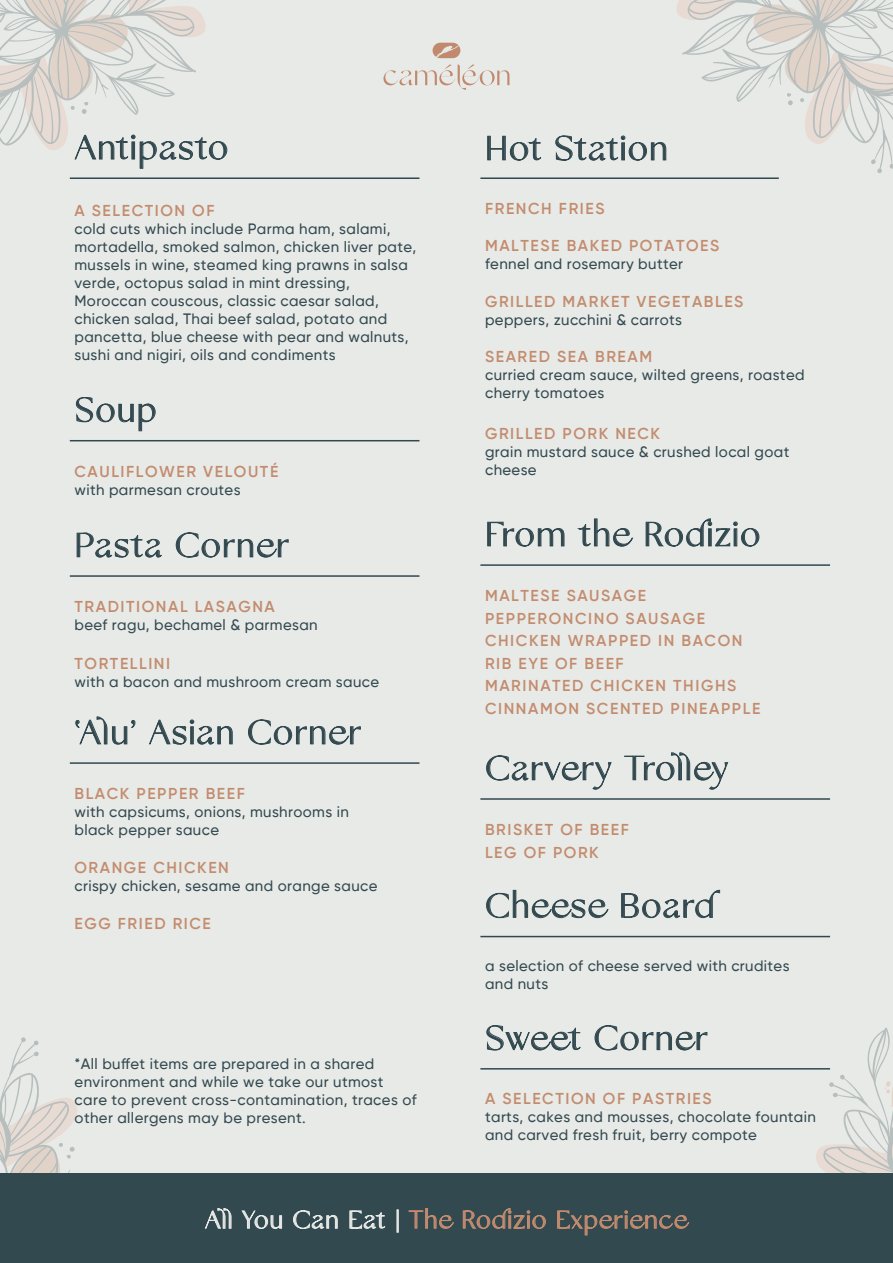
<style>
.page{position:relative;width:893px;height:1263px;background:#e8eae7}
.page>*{position:absolute;margin:0;border:0;box-sizing:border-box;transform-origin:0 0}
.t1{font:36px "Gallery Modern";letter-spacing:.05em;color:#32484f}
.t2{font:26.25px "Gallery Modern";letter-spacing:.05em;color:#c38c6f}
.t3{font:600 15.75px/22.5px "Gilroy";letter-spacing:.1em;color:#c38c6f}
.t4{font:500 15px/18px "Gilroy";letter-spacing:.025em;color:#334950}
.s1{color:#e8eae7}
</style>
<div class="page">
<svg style="left:804px;top:1028px;width:89px;height:145px"></svg>
<svg style="left:0;top:1037px;width:77px;height:136px"></svg>
<div style="left:0;top:1173px;width:893px;height:90px;background:#334950"></div>
<svg style="left:205px;top:1208px;width:27px;height:21px"></svg>
<svg style="left:241px;top:1210px;width:41px;height:19px"></svg>
<svg style="left:293px;top:1210px;width:45px;height:19px"></svg>
<svg style="left:349px;top:1210px;width:37px;height:19px"></svg>
<div style="left:397px;top:1209px;width:2px;height:23px;border:1px solid #e8eae7"></div>
<svg style="left:408px;top:1208px;width:46px;height:21px"></svg>
<svg style="left:463px;top:1208px;width:83px;height:21px"></svg>
<svg style="left:557px;top:1210px;width:133px;height:26px"></svg>
<svg style="left:383px;top:64px;width:126px;height:26px"></svg>
<svg style="left:433px;top:43px;width:27px;height:15px"></svg>
<svg style="left:0;top:0;width:228px;height:169px"></svg>
<hr style="left:70px;top:177px;width:349px;height:2px;background:#32484f">
<svg style="left:76px;top:397px;width:80px;height:34px"></svg>
<hr style="left:70px;top:440px;width:349px;height:1px;background:#32484f">
<svg style="left:76px;top:532px;width:86px;height:26px"></svg>
<svg style="left:176px;top:532px;width:113px;height:26px"></svg>
<hr style="left:70px;top:575px;width:349px;height:2px;background:#32484f">
<svg style="left:487px;top:135px;width:55px;height:26px"></svg>
<svg style="left:555px;top:135px;width:111px;height:26px"></svg>
<hr style="left:480px;top:177px;width:299px;height:2px;background:#32484f">
<svg style="left:487px;top:521px;width:78px;height:26px"></svg>
<svg style="left:578px;top:518px;width:55px;height:29px"></svg>
<svg style="left:645px;top:518px;width:115px;height:29px"></svg>
<hr style="left:480px;top:564px;width:350px;height:2px;background:#32484f">
<svg style="left:486px;top:889px;width:123px;height:29px"></svg>
<svg style="left:621px;top:889px;width:99px;height:30px"></svg>
<hr style="left:480px;top:936px;width:350px;height:1px;background:#32484f">
<svg style="left:149px;top:719px;width:84px;height:26px"></svg>
<svg style="left:248px;top:719px;width:113px;height:26px"></svg>
<hr style="left:70px;top:762px;width:349px;height:2px;background:#32484f">
<svg style="left:486px;top:1025px;width:95px;height:26px"></svg>
<svg style="left:594px;top:1025px;width:114px;height:26px"></svg>
<hr style="left:480px;top:1068px;width:350px;height:1px;background:#32484f">
<svg style="left:486px;top:755px;width:126px;height:35px"></svg>
<svg style="left:624px;top:752px;width:105px;height:38px"></svg>
<hr style="left:480px;top:798px;width:350px;height:2px;background:#32484f">
<svg style="left:676px;top:0;width:217px;height:173px"></svg>
<svg style="left:75px;top:716px;width:60px;height:29px"></svg>
<h1 class="t1" style="left:75px;top:127px;width:154px">Antipasto</h1>
<p class="t3" style="left:74px;top:199px;width:142px">A SELECTION OF</p>
<p class="t4" style="left:74px;top:219px;width:343px">cold cuts which include Parma ham, salami, mortadella, smoked salmon, chicken liver pate, mussels in wine, steamed king prawns in salsa verde, octopus salad in mint dressing, Moroccan couscous, classic caesar salad, chicken salad, Thai beef salad, potato and pancetta, blue cheese with pear and walnuts, sushi and nigiri, oils and condiments</p>
<h1 class="t1" style="left:75px;top:390px;width:83px">Soup</h1>
<p class="t3" style="left:74px;top:460px;width:205px">CAULIFLOWER VELOUTÉ</p>
<p class="t4" style="left:74px;top:480px;width:168px">with parmesan croutes</p>
<h1 class="t1" style="left:75px;top:525px;width:215px">Pasta Corner</h1>
<p class="t3" style="left:74px;top:595px;width:202px">TRADITIONAL LASAGNA</p>
<p class="t4" style="left:74px;top:616px;width:245px">beef ragu, bechamel &amp; parmesan</p>
<p class="t3" style="left:74px;top:652px;width:97px">TORTELLINI</p>
<p class="t4" style="left:74px;top:672px;width:306px">with a bacon and mushroom cream sauce</p>
<h1 class="t1" style="left:80px;top:712px;width:282px">Alu’ Asian Corner</h1>
<p class="t3" style="left:74px;top:782px;width:172px">BLACK PEPPER BEEF</p>
<p class="t4" style="left:74px;top:803px;width:276px">with capsicums, onions, mushrooms in black pepper sauce</p>
<p class="t3" style="left:74px;top:856px;width:156px">ORANGE CHICKEN</p>
<p class="t4" style="left:74px;top:877px;width:305px">crispy chicken, sesame and orange sauce</p>
<p class="t3" style="left:74px;top:912px;width:138px">EGG FRIED RICE</p>
<p class="t4" style="left:75px;top:1054px;width:343px">*All buffet items are prepared in a shared environment and while we take our utmost care to prevent cross-contamination, traces of other allergens may be present.</p>
<h1 class="t1" style="left:486px;top:128px;width:183px">Hot Station</h1>
<p class="t3" style="left:485px;top:197px;width:121px">FRENCH FRIES</p>
<p class="t3" style="left:485px;top:234px;width:236px">MALTESE BAKED POTATOES</p>
<p class="t4" style="left:485px;top:255px;width:200px">fennel and rosemary butter</p>
<p class="t3" style="left:485px;top:290px;width:260px">GRILLED MARKET VEGETABLES</p>
<p class="t4" style="left:485px;top:311px;width:199px">peppers, zucchini &amp; carrots</p>
<p class="t3" style="left:485px;top:345px;width:169px">SEARED SEA BREAM</p>
<p class="t4" style="left:485px;top:366px;width:321px">curried cream sauce, wilted greens, roasted cherry tomatoes</p>
<p class="t3" style="left:485px;top:422px;width:176px">GRILLED PORK NECK</p>
<p class="t4" style="left:485px;top:442px;width:306px">grain mustard sauce &amp; crushed local goat cheese</p>
<h1 class="t1" style="left:486px;top:514px;width:276px">From the Rodizio</h1>
<p class="t3" style="left:485px;top:584px;width:277px">MALTESE SAUSAGE<br>PEPPERONCINO SAUSAGE<br>CHICKEN WRAPPED IN BACON<br>RIB EYE OF BEEF<br>MARINATED CHICKEN THIGHS<br>CINNAMON SCENTED PINEAPPLE</p>
<h1 class="t1" style="left:486px;top:748px;width:244px">Carvery Trolley</h1>
<p class="t3" style="left:485px;top:818px;width:145px">BRISKET OF BEEF<br>LEG OF PORK</p>
<h1 class="t1" style="left:486px;top:886px;width:230px">Cheese Board</h1>
<p class="t4" style="left:485px;top:957px;width:306px">a selection of cheese served with crudites and nuts</p>
<h1 class="t1" style="left:486px;top:1018px;width:223px">Sweet Corner</h1>
<p class="t3" style="left:485px;top:1087px;width:228px">A SELECTION OF PASTRIES</p>
<p class="t4" style="left:485px;top:1108px;width:332px">tarts, cakes and mousses, chocolate fountain and carved fresh fruit, berry compote</p>
<h2 class="t2" style="left:205px;top:1205px;width:483px"><span class="s1">All You Can Eat |</span> The Rodizio Experience</h2>
</div>
